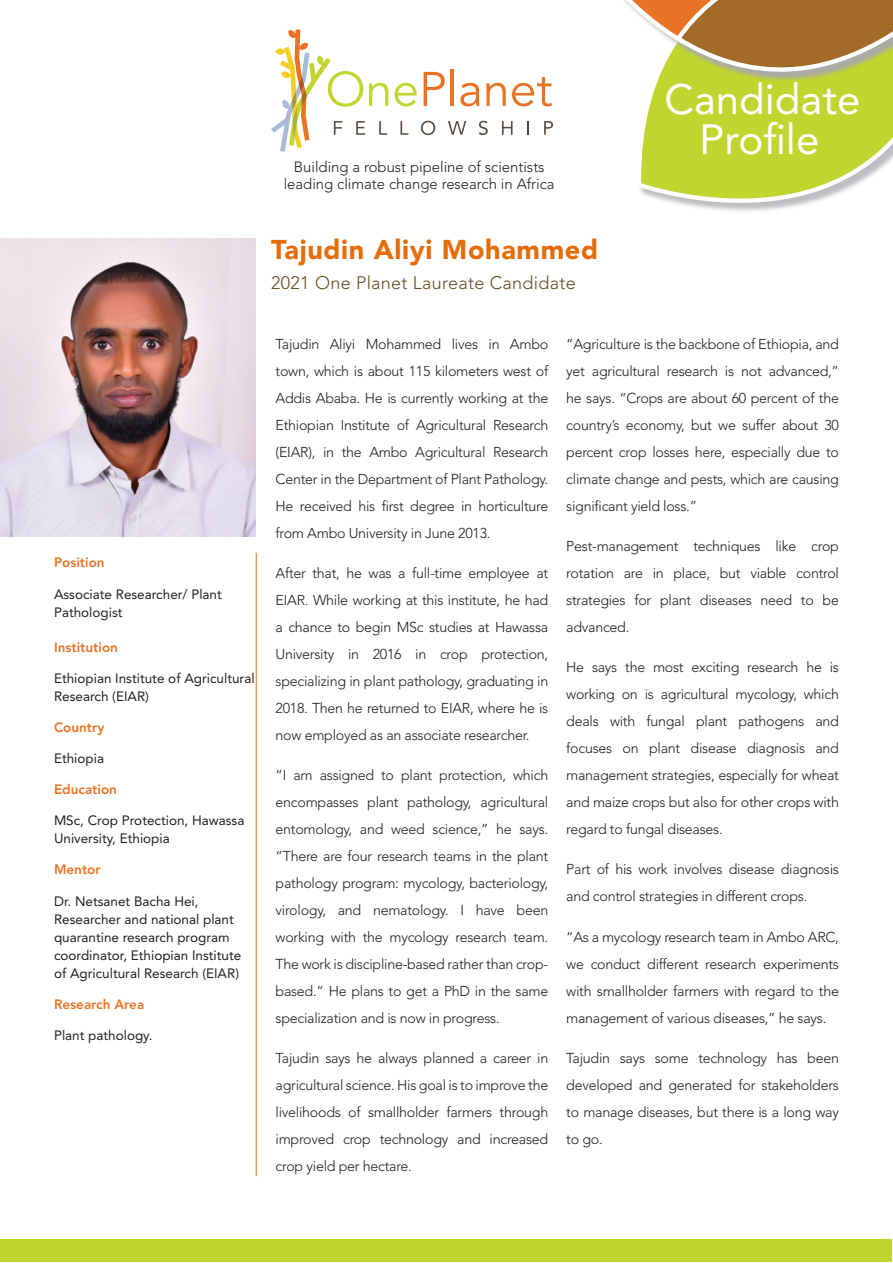
<style>
.page{position:relative;width:893px;height:1263px;background:#fff}
.page>*{position:absolute;margin:0;border:0;box-sizing:border-box;transform-origin:0 0}
.t1{font:42px "Avenir LT Std";color:#fff}
.t2{font:900 27px "Avenir LT Std";letter-spacing:.025em;color:#e56d09}
.t3{font:300 18px "Avenir LT Std";letter-spacing:.015em;color:#664b21}
.t4{font:300 14.85px/17.9px "Avenir LT Std";color:#231f20;text-align:center}
.Body_Text_1{font:300 14.25px/27px "Avenir LT Std";letter-spacing:-.02em;color:#231f20;text-align:justify}
.Body_Text{font:13.5px/18px "Avenir LT Std";color:#231f20}
.Body_Text-2{font:800 13.5px "Avenir LT Std";color:#e97324}
</style>
<div class="page">
<svg style="left:640px;top:185px;width:216px;height:26px"></svg>
<svg style="left:623px;top:0;width:270px;height:185px"></svg>
<svg style="left:672px;top:0;width:221px;height:94px;background:#b4973f"></svg>
<img style="left:0;top:238px;width:255px;height:299px">
<svg style="left:528px;top:121px;width:1px;height:14px"></svg>
<svg style="left:395px;top:83px;width:22px;height:23px"></svg>
<svg style="left:424px;top:72px;width:21px;height:34px"></svg>
<hr style="left:451px;top:70px;width:3px;height:36px;background:#e97324">
<svg style="left:460px;top:83px;width:19px;height:23px"></svg>
<svg style="left:486px;top:83px;width:20px;height:23px"></svg>
<svg style="left:512px;top:77px;width:40px;height:29px"></svg>
<svg style="left:271px;top:30px;width:117px;height:122px"></svg>
<svg style="left:400px;top:121px;width:8px;height:14px"></svg>
<svg style="left:421px;top:121px;width:14px;height:14px"></svg>
<svg style="left:448px;top:121px;width:18px;height:14px"></svg>
<svg style="left:479px;top:121px;width:9px;height:14px"></svg>
<svg style="left:502px;top:121px;width:11px;height:14px"></svg>
<svg style="left:544px;top:121px;width:9px;height:14px"></svg>
<hr style="left:256px;top:553px;width:1px;height:623px;background:#e97324">
<div style="left:1px;top:1239px;width:891px;height:23px;background:#c1d52f"></div>
<p class="t4" style="left:284px;top:158px;width:272px">Building a robust pipeline of scientists leading climate change research in Africa</p>
<p class="t2" style="left:271px;top:233px;width:329px">Tajudin Aliyi Mohammed</p>
<p class="t3" style="left:271px;top:272px;width:306px">2021 One Planet Laureate Candidate</p>
<p class="t1" style="left:664px;top:75px;width:198px">Candidate</p>
<p class="t1" style="left:699px;top:115px;width:121px">Profile</p>
<p class="Body_Text-2" style="left:54px;top:555px;width:52px">Position</p>
<p class="Body_Text" style="left:54px;top:585px;width:169px">Associate Researcher/ Plant<br>Pathologist</p>
<p class="Body_Text-2" style="left:54px;top:639px;width:66px">Institution</p>
<p class="Body_Text" style="left:54px;top:669px;width:202px">Ethiopian Institute of Agricultural<br>Research (EIAR)</p>
<p class="Body_Text-2" style="left:54px;top:719px;width:52px">Country</p>
<p class="Body_Text" style="left:54px;top:749px;width:52px">Ethiopia</p>
<p class="Body_Text-2" style="left:54px;top:781px;width:65px">Education</p>
<p class="Body_Text" style="left:54px;top:812px;width:192px">MSc, Crop Protection, Hawassa<br>University, Ethiopia</p>
<p class="Body_Text-2" style="left:54px;top:862px;width:48px">Mentor</p>
<p class="Body_Text" style="left:54px;top:892px;width:189px">Dr. Netsanet Bacha Hei,<br>Researcher and national plant quarantine research program coordinator, Ethiopian Institute of Agricultural Research (EIAR)</p>
<p class="Body_Text-2" style="left:54px;top:996px;width:92px">Research Area</p>
<p class="Body_Text" style="left:54px;top:1026px;width:100px">Plant pathology.</p>
<p class="Body_Text_1" style="left:276px;top:330px;width:274px">Tajudin Aliyi Mohammed lives in Ambo town, which is about 115 kilometers west of Addis Ababa. He is currently working at the Ethiopian Institute of Agricultural Research (EIAR), in the Ambo Agricultural Research Center in the Department of Plant Pathology.<br>He received his first degree in horticulture from Ambo University in June 2013.</p>
<p class="Body_Text_1" style="left:276px;top:559px;width:274px">After that, he was a full-time employee at EIAR. While working at this institute, he had a chance to begin MSc studies at Hawassa University in 2016 in crop protection, specializing in plant pathology, graduating in 2018. Then he returned to EIAR, where he is now employed as an associate researcher.</p>
<p class="Body_Text_1" style="left:276px;top:762px;width:274px">“I am assigned to plant protection, which encompasses plant pathology, agricultural entomology, and weed science,” he says. “There are four research teams in the plant pathology program: mycology, bacteriology, virology, and nematology. I have been working with the mycology research team.<br>The work is discipline-based rather than crop&shy;based.” He plans to get a PhD in the same specialization and is now in progress.</p>
<p class="Body_Text_1" style="left:276px;top:1045px;width:274px">Tajudin says he always planned a career in agricultural science. His goal is to improve the livelihoods of smallholder farmers through improved crop technology and increased crop yield per hectare.</p>
<p class="Body_Text_1" style="left:566px;top:330px;width:274px">“Agriculture is the backbone of Ethiopia, and yet agricultural research is not advanced,” he says. “Crops are about 60 percent of the country’s economy, but we suffer about 30 percent crop losses here, especially due to climate change and pests, which are causing significant yield loss.”</p>
<p class="Body_Text_1" style="left:566px;top:532px;width:274px">Pest-management techniques like crop rotation are in place, but viable control strategies for plant diseases need to be advanced.</p>
<p class="Body_Text_1" style="left:566px;top:654px;width:274px">He says the most exciting research he is working on is agricultural mycology, which deals with fungal plant pathogens and focuses on plant disease diagnosis and management strategies, especially for wheat and maize crops but also for other crops with regard to fungal diseases.</p>
<p class="Body_Text_1" style="left:566px;top:856px;width:274px">Part of his work involves disease diagnosis and control strategies in different crops.</p>
<p class="Body_Text_1" style="left:566px;top:923px;width:274px">“As a mycology research team in Ambo ARC, we conduct different research experiments with smallholder farmers with regard to the management of various diseases,” he says.</p>
<p class="Body_Text_1" style="left:566px;top:1044px;width:274px">Tajudin says some technology has been developed and generated for stakeholders to manage diseases, but there is a long way to go.</p>
</div>
